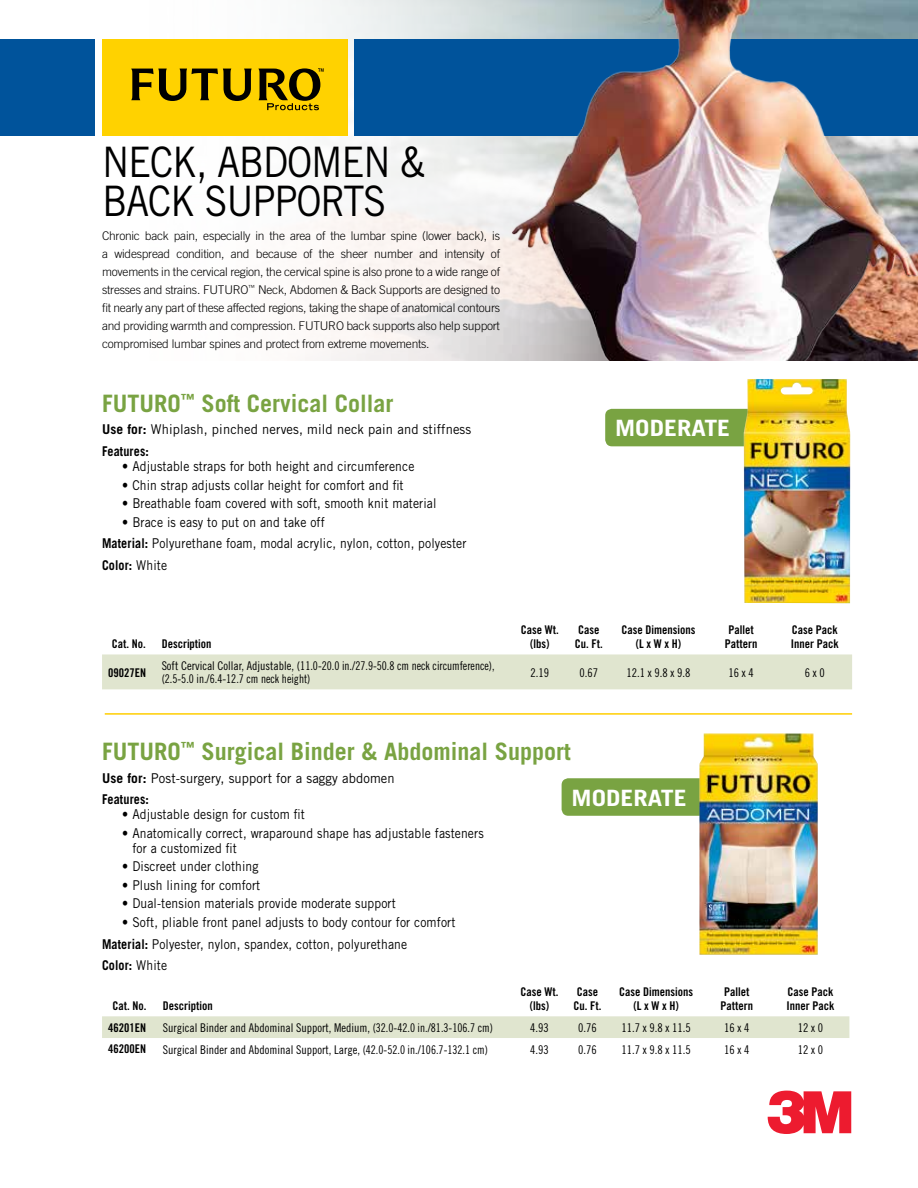
<style>
.page{position:relative;width:918px;height:1188px;background:#fff}
.page>*{position:absolute;margin:0;border:0;box-sizing:border-box;transform-origin:0 0}
.t1{font:42px/39px "Trade Gothic";letter-spacing:-.03em;color:#000;scale:.9 1}
.t2{font:700 24px "Trade Gothic";color:#79a342}
.t3{font:700 22.5px "Trade Gothic";color:#fff;scale:1.15 1}
.t4{font:13.5px/21.8px "Trade Gothic";letter-spacing:.01em;color:#000;scale:.9 1}
.t5{font:13.5px/21.8px "Trade Gothic";letter-spacing:.01em;color:#000;scale:.96 1}
.t6{font:300 12px/18px "Trade Gothic";letter-spacing:-.02em;color:#000;text-align:justify}
.t7{font:12px/13.5px "Trade Gothic Cond Eighteen";color:#000}
.t8{font:12px/14.4px "Trade Gothic Bold Cond Twenty";color:#000;text-align:center}
.s1{font-weight:700}
</style>
<div class="page">
<img style="left:94px;top:0;width:824px;height:361px">
<div style="left:102px;top:39px;width:245px;height:97px;background:#ffd200"></div>
<svg style="left:131px;top:68px;width:193px;height:42px"></svg>
<svg style="left:354px;top:39px;width:564px;height:97px;background:#386491"></svg>
<div style="left:0;top:39px;width:94px;height:97px;background:#00539b"></div>
<svg style="left:768px;top:1091px;width:83px;height:43px"></svg>
<div style="left:605px;top:409px;width:150px;height:37px;background:#79a342;border-radius:7px"></div>
<div style="left:102px;top:654px;width:750px;height:35px;background:#e0e5cf"></div>
<img style="left:744px;top:379px;width:106px;height:224px">
<hr style="left:105px;top:713px;width:747px;height:2px;background:#ffce00">
<div style="left:562px;top:778px;width:150px;height:38px;background:#79a342;border-radius:7px"></div>
<div style="left:102px;top:1016px;width:747px;height:22px;background:#e0e5cf"></div>
<img style="left:699px;top:733px;width:119px;height:222px">
<h1 class="t1" style="left:102px;top:142px;width:361px">neck, abdomen &amp; back supports</h1>
<p class="t6" style="left:102px;top:227px;width:400px">Chronic back pain, especially in the area of the lumbar spine (lower back), is a widespread condition, and because of the sheer number and intensity of movements in the cervical region, the cervical spine is also prone to a wide range of stresses and strains. FUTURO<sup>™</sup> Neck, Abdomen &amp; Back Supports are designed to fit nearly any part of these affected regions, taking the shape of anatomical contours and providing warmth and compression. FUTURO back supports also help support compromised lumbar spines and protect from extreme movements.</p>
<h2 class="t2" style="left:102px;top:389px;width:293px">FUTURO<sup>™</sup> Soft Cervical Collar</h2>
<p class="t5" style="left:102px;top:418px;width:386px"><span class="s1">Use for:</span> Whiplash, pinched nerves, mild neck pain and stiffness<br><span class="s1">Features:</span></p>
<p class="t4" style="left:122px;top:455px;width:326px">• Adjustable straps for both height and circumference</p>
<p class="t4" style="left:122px;top:474px;width:314px">• Chin strap adjusts collar height for comfort and fit</p>
<p class="t4" style="left:122px;top:492px;width:351px">• Breathable foam covered with soft, smooth knit material</p>
<p class="t4" style="left:102px;top:511px;width:406px;text-indent:20px">• Brace is easy to put on and take off<br><span class="s1">Material:</span> Polyurethane foam, modal acrylic, nylon, cotton, polyester<br><span class="s1">Color:</span> White</p>
<h3 class="t3" style="left:615px;top:414px;width:102px">moderate</h3>
<p class="t8" style="left:112px;top:637px;width:35px">Cat. No.</p>
<p class="t8" style="left:162px;top:637px;width:51px">Description</p>
<p class="t8" style="left:521px;top:623px;width:39px">Case Wt. (lbs)</p>
<p class="t8" style="left:575px;top:623px;width:29px;text-align:left">Case<br>Cu. Ft.</p>
<p class="t8" style="left:621px;top:623px;width:75px">Case Dimensions (L x W x H)</p>
<p class="t8" style="left:725px;top:623px;width:34px">Pallet<br>Pattern</p>
<p class="t8" style="left:791px;top:623px;width:49px;text-align:left">Case Pack<br>Inner Pack</p>
<p class="t8" style="left:108px;top:665px;width:39px">09027EN</p>
<p class="t7" style="left:162px;top:659px;width:334px">Soft Cervical Collar, Adjustable, (11.0-20.0 in./27.9-50.8 cm neck circumference), (2.5-5.0 in./6.4-12.7 cm neck height)</p>
<p class="t7" style="left:531px;top:665px;width:20px">2.19</p>
<p class="t7" style="left:579px;top:665px;width:20px">0.67</p>
<p class="t7" style="left:626px;top:665px;width:65px">12.1 x 9.8 x 9.8</p>
<p class="t7" style="left:729px;top:665px;width:27px">16 x 4</p>
<p class="t7" style="left:805px;top:665px;width:21px">6 x 0</p>
<h2 class="t2" style="left:102px;top:737px;width:470px">FUTURO<sup>™</sup> Surgical Binder &amp; Abdominal Support</h2>
<p class="t5" style="left:102px;top:767px;width:306px"><span class="s1">Use for:</span> Post-surgery, support for a saggy abdomen<br><span class="s1">Features:</span></p>
<p class="t4" style="left:122px;top:803px;width:204px">• Adjustable design for custom fit</p>
<p class="t4" style="left:132px;top:825px;width:392px;line-height:15px;text-indent:-10px">• Anatomically correct, wraparound shape has adjustable fasteners for a customized fit</p>
<p class="t4" style="left:122px;top:855px;width:153px">• Discreet under clothing</p>
<p class="t4" style="left:122px;top:874px;width:155px">• Plush lining for comfort</p>
<p class="t4" style="left:122px;top:893px;width:305px">• Dual-tension materials provide moderate support</p>
<p class="t4" style="left:102px;top:911px;width:394px;text-indent:20px">• Soft, pliable front panel adjusts to body contour for comfort<br><span class="s1">Material:</span> Polyester, nylon, spandex, cotton, polyurethane<br><span class="s1">Color:</span> White</p>
<h3 class="t3" style="left:572px;top:784px;width:102px">moderate</h3>
<p class="t8" style="left:112px;top:999px;width:35px">Cat. No.</p>
<p class="t8" style="left:163px;top:999px;width:51px">Description</p>
<p class="t8" style="left:520px;top:984px;width:39px">Case Wt. (lbs)</p>
<p class="t8" style="left:574px;top:984px;width:29px;text-align:left">Case<br>Cu. Ft.</p>
<p class="t8" style="left:619px;top:984px;width:75px">Case Dimensions (L x W x H)</p>
<p class="t8" style="left:720px;top:984px;width:34px">Pallet<br>Pattern</p>
<p class="t8" style="left:787px;top:984px;width:49px;text-align:left">Case Pack<br>Inner Pack</p>
<p class="t8" style="left:108px;top:1020px;width:39px">46201EN</p>
<p class="t7" style="left:163px;top:1021px;width:332px">Surgical Binder and Abdominal Support, Medium, (32.0-42.0 in./81.3-106.7 cm)</p>
<p class="t7" style="left:530px;top:1021px;width:20px">4.93</p>
<p class="t7" style="left:578px;top:1021px;width:20px">0.76</p>
<p class="t7" style="left:622px;top:1021px;width:71px">11.7 x 9.8 x 11.5</p>
<p class="t7" style="left:724px;top:1021px;width:27px">16 x 4</p>
<p class="t7" style="left:798px;top:1021px;width:27px">12 x 0</p>
<p class="t8" style="left:108px;top:1042px;width:39px">46200EN</p>
<p class="t7" style="left:163px;top:1042px;width:327px">Surgical Binder and Abdominal Support, Large, (42.0-52.0 in./106.7-132.1 cm)</p>
<p class="t7" style="left:530px;top:1042px;width:20px">4.93</p>
<p class="t7" style="left:578px;top:1042px;width:20px">0.76</p>
<p class="t7" style="left:622px;top:1042px;width:71px">11.7 x 9.8 x 11.5</p>
<p class="t7" style="left:724px;top:1042px;width:27px">16 x 4</p>
<p class="t7" style="left:798px;top:1042px;width:27px">12 x 0</p>
</div>
